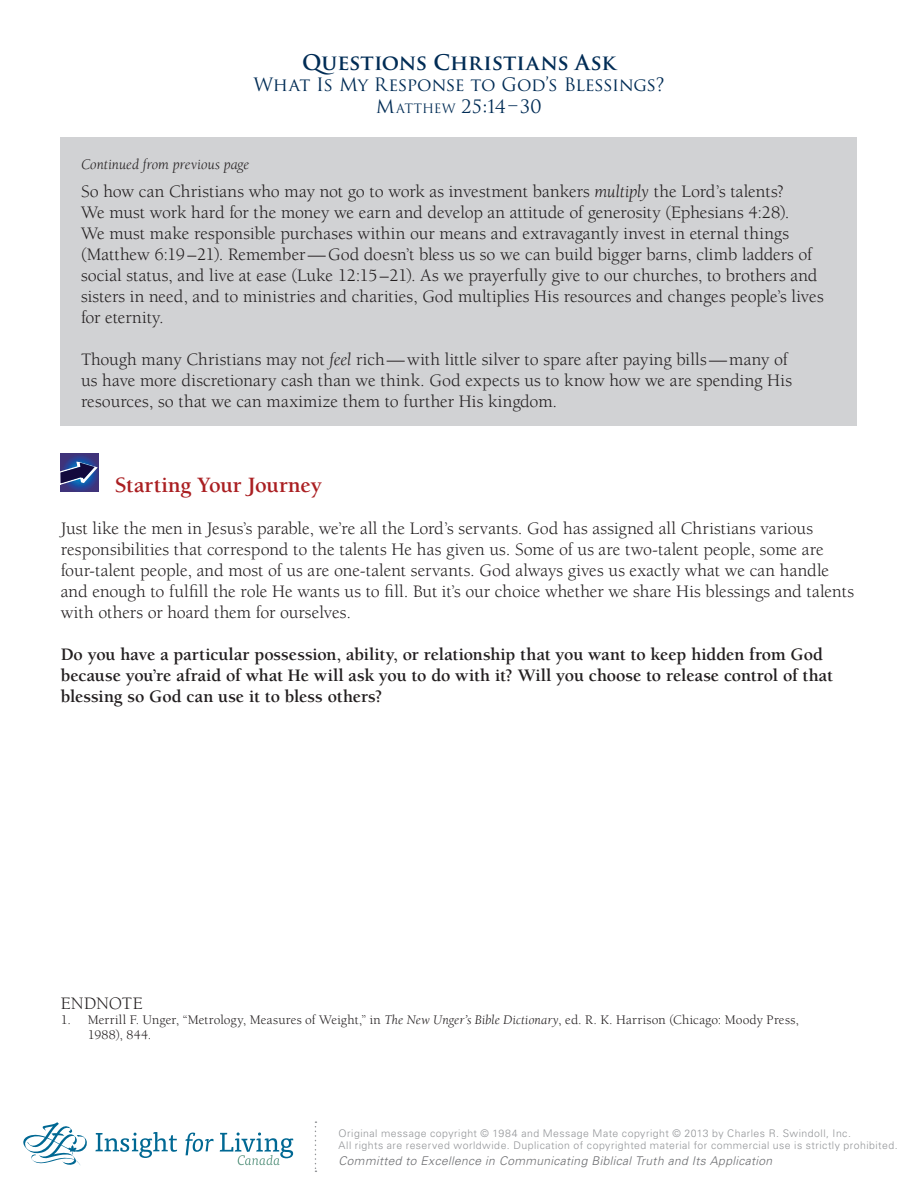
<style>
.page{position:relative;width:918px;height:1188px;background:#fff}
.page>*{position:absolute;margin:0;border:0;box-sizing:border-box;transform-origin:0 0}
.Head{font:700 22.5px "Berkeley";letter-spacing:-.005em;color:#aa1f22}
.Page_Title{font:700 21px "Trajan Pro";letter-spacing:-.005em;color:#002c55}
.Feature_1st_Prgph{font:18px/21px "Berkeley";color:#231f20}
.Body_Copy{font:18px/21px "Berkeley";color:#231f20}
.Body_Copy_Question{font:700 18px/21px "Berkeley";letter-spacing:-.005em;color:#231f20}
.Page_Subtitle{font:18px "Trajan Pro";letter-spacing:-.02em;color:#002c55}
.Page_Reference{font:18px "Trajan";color:#002c55}
.Feature_1st_Prgph-2{font:italic 15px "Berkeley";letter-spacing:.005em;color:#231f20}
.Endnotes_LOL_2{font:13.5px/15px "Berkeley";letter-spacing:.01em;color:#231f20}
.t1{font:italic 300 12px "Univers";letter-spacing:.03em;color:#6c6d70}
.t2{font:300 10.5px/12px "Univers";letter-spacing:.045em;color:#939598}
.s1{font-size:12.6px}
.s2{font-style:italic}
</style>
<div class="page">
<svg style="left:23px;top:1122px;width:64px;height:44px"></svg>
<svg style="left:95px;top:1132px;width:82px;height:26px"></svg>
<svg style="left:185px;top:1133px;width:29px;height:22px"></svg>
<svg style="left:220px;top:1132px;width:73px;height:33px"></svg>
<svg style="left:315px;top:1121px;width:1px;height:51px"></svg>
<div style="left:61px;top:137px;width:796px;height:289px;background:#d1d2d4"></div>
<svg style="left:61px;top:454px;width:38px;height:38px"></svg>
<svg style="left:61px;top:462px;width:37px;height:23px"></svg>
<p class="Page_Title" style="left:302px;top:49px;width:315px">Questions Christians Ask</p>
<p class="Page_Subtitle" style="left:253px;top:73px;width:413px">What Is My Response to God’s Blessings?</p>
<p class="Page_Reference" style="left:376px;top:96px;width:168px">M<span class="s1">ATTHEW</span> 25:14–30</p>
<p class="Feature_1st_Prgph-2" style="left:81px;top:156px;width:170px">Continued from previous page</p>
<p class="Feature_1st_Prgph" style="left:81px;top:181px;width:744px">So how can Christians who may not go to work as investment bankers <span class="s2">multiply</span> the Lord’s talents?<br>We must work hard for the money we earn and develop an attitude of generosity (Ephesians 4:28).<br>We must make responsible purchases within our means and extravagantly invest in eternal things (Matthew 6:19–21). Remember—God doesn’t bless us so we can build bigger barns, climb ladders of social status, and live at ease (Luke 12:15–21). As we prayerfully give to our churches, to brothers and sisters in need, and to ministries and charities, God multiplies His resources and changes people’s lives for eternity.</p>
<p class="Feature_1st_Prgph" style="left:81px;top:349px;width:713px">Though many Christians may not <span class="s2">feel</span> rich—with little silver to spare after paying bills—many of us have more discretionary cash than we think. God expects us to know how we are spending His resources, so that we can maximize them to further His kingdom.</p>
<p class="Head" style="left:115px;top:473px;width:209px">Starting Your Journey</p>
<p class="Body_Copy" style="left:61px;top:518px;width:795px">Just like the men in Jesus’s parable, we’re all the Lord’s servants. God has assigned all Christians various responsibilities that correspond to the talents He has given us. Some of us are two-talent people, some are four-talent people, and most of us are one-talent servants. God always gives us exactly what we can handle and enough to fulfill the role He wants us to fill. But it’s our choice whether we share His blessings and talents with others or hoard them for ourselves.</p>
<p class="Body_Copy_Question" style="left:61px;top:644px;width:774px">Do you have a particular possession, ability, or relationship that you want to keep hidden from God because you’re afraid of what He will ask you to do with it? Will you choose to release control of that blessing so God can use it to bless others?</p>
<p class="Body_Copy" style="left:61px;top:993px;width:83px">ENDNOTE</p>
<p class="Endnotes_LOL_2" style="left:88px;top:1012px;width:713px;text-indent:-27px">1. Merrill F. Unger, “Metrology, Measures of Weight,” in <span class="s2">The New Unger’s Bible Dictionary</span>, ed. R. K. Harrison (Chicago: Moody Press,<br>1988), 844.</p>
<p class="t2" style="left:339px;top:1127px;width:561px">Original message copyright © 1984 and Message Mate copyright © 2013 by Charles R. Swindoll, Inc.<br>All rights are reserved worldwide. Duplication of copyrighted material for commercial use is strictly prohibited.</p>
<p class="t1" style="left:339px;top:1154px;width:435px">Committed to Excellence in Communicating Biblical Truth and Its Application</p>
</div>
